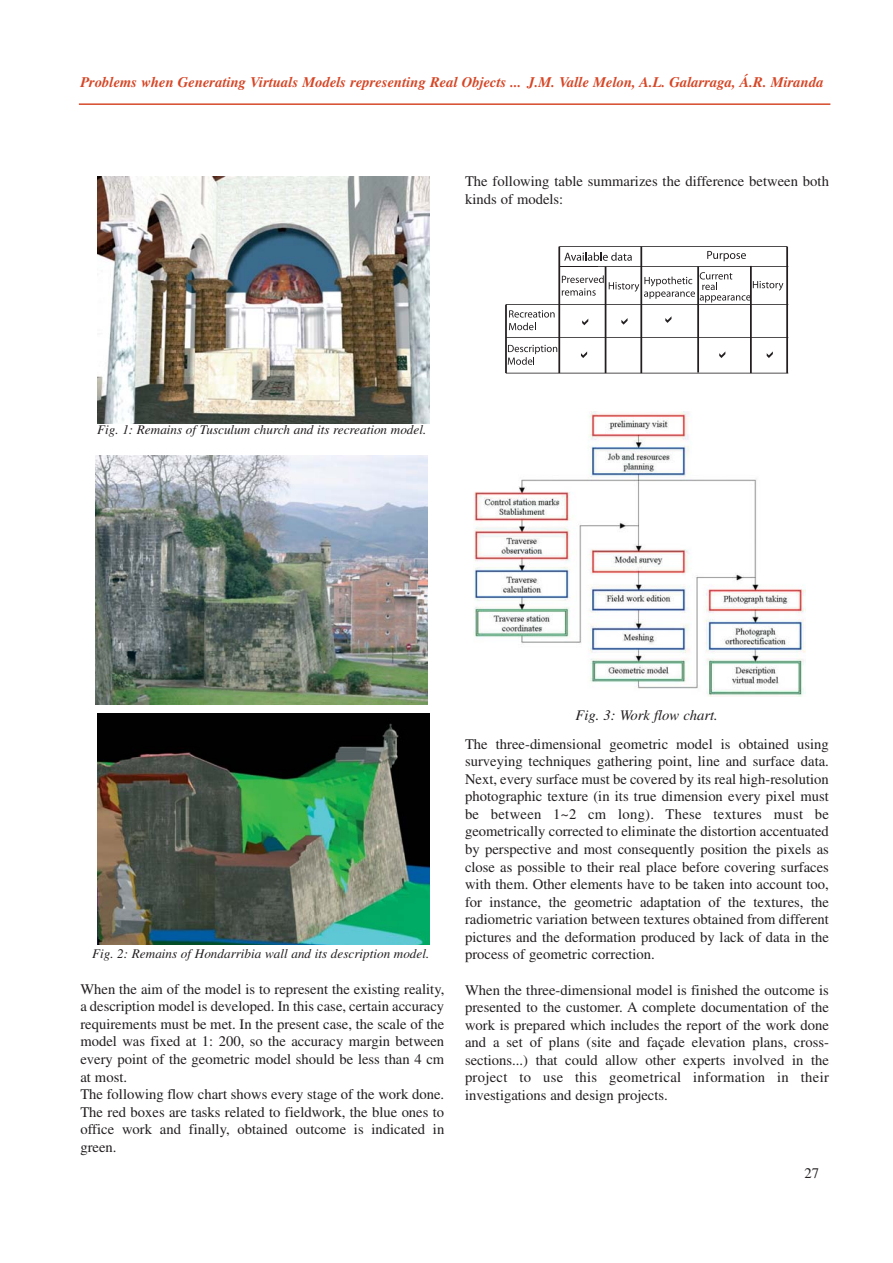
<style>
.page{position:relative;width:893px;height:1263px;background:#fff}
.page>*{position:absolute;margin:0;border:0;box-sizing:border-box;transform-origin:0 0}
.t1{font:14.7px/17.5px "Times";color:#231f20}
.t2{font:italic 700 14.7px "Times";color:#d64626}
.t3{font:italic 14.7px "Times";color:#231f20}
.t4{font:italic 13.2px "Times";color:#231f20}
</style>
<div class="page">
<hr style="left:79px;top:103px;width:751px;height:2px;background:#d64626">
<img style="left:95px;top:455px;width:332px;height:249px">
<img style="left:97px;top:177px;width:332px;height:247px">
<img style="left:98px;top:714px;width:332px;height:231px">
<hr style="left:506px;top:304px;width:282px;height:1px;background:#231f20">
<hr style="left:506px;top:337px;width:282px;height:1px;background:#231f20">
<hr style="left:506px;top:373px;width:282px;height:1px;background:#231f20">
<hr style="left:559px;top:247px;width:1px;height:126px;background:#231f20">
<hr style="left:605px;top:267px;width:1px;height:106px;background:#231f20">
<hr style="left:641px;top:247px;width:1px;height:126px;background:#231f20">
<hr style="left:697px;top:267px;width:2px;height:106px;background:#231f20">
<hr style="left:750px;top:266px;width:1px;height:107px;background:#231f20">
<hr style="left:559px;top:266px;width:229px;height:1px;background:#231f20">
<svg style="left:564px;top:252px;width:68px;height:9px"></svg>
<svg style="left:707px;top:251px;width:39px;height:10px"></svg>
<svg style="left:562px;top:272px;width:221px;height:31px"></svg>
<svg style="left:509px;top:310px;width:46px;height:20px"></svg>
<svg style="left:508px;top:345px;width:49px;height:20px"></svg>
<svg style="left:582px;top:319px;width:6px;height:6px"></svg>
<svg style="left:581px;top:351px;width:6px;height:7px"></svg>
<svg style="left:621px;top:318px;width:6px;height:7px"></svg>
<svg style="left:665px;top:317px;width:6px;height:6px"></svg>
<svg style="left:719px;top:352px;width:6px;height:6px"></svg>
<svg style="left:767px;top:351px;width:6px;height:7px"></svg>
<hr style="left:786px;top:247px;width:2px;height:126px;background:#231f20">
<hr style="left:505px;top:305px;width:1px;height:68px;background:#231f20">
<hr style="left:559px;top:246px;width:228px;height:1px;background:#231f20">
<img style="left:473px;top:412px;width:332px;height:285px">
<p class="t2" style="left:80px;top:76px;width:745px">Problems when Generating Virtuals Models representing Real Objects ... J.M. Valle Melon, A.L. Galarraga, Á.R. Miranda</p>
<p class="t1" style="left:465px;top:174px;width:365px">The following table summarizes the difference between both kinds of models:</p>
<p class="t4" style="left:97px;top:425px;width:331px">Fig. 1: Remains of Tusculum church and its recreation model.</p>
<p class="t4" style="left:92px;top:949px;width:339px">Fig. 2: Remains of Hondarribia wall and its description model.</p>
<p class="t1" style="left:80px;top:981px;width:365px">When the aim of the model is to represent the existing reality, a description model is developed. In this case, certain accuracy requirements must be met. In the present case, the scale of the model was fixed at 1: 200, so the accuracy margin between every point of the geometric model should be less than 4 cm at most.<br>The following flow chart shows every stage of the work done.<br>The red boxes are tasks related to fieldwork, the blue ones to office work and finally, obtained outcome is indicated in green.</p>
<p class="t3" style="left:575px;top:709px;width:144px">Fig. 3: Work flow chart.</p>
<p class="t1" style="left:465px;top:736px;width:365px;text-align:justify">The three-dimensional geometric model is obtained using surveying techniques gathering point, line and surface data.<br>Next, every surface must be covered by its real high-resolution photographic texture (in its true dimension every pixel must be between 1~2 cm long). These textures must be geometrically corrected to eliminate the distortion accentuated by perspective and most consequently position the pixels as close as possible to their real place before covering surfaces with them. Other elements have to be taken into account too, for instance, the geometric adaptation of the textures, the radiometric variation between textures obtained from different pictures and the deformation produced by lack of data in the process of geometric correction.</p>
<p class="t1" style="left:465px;top:982px;width:365px;text-align:justify">When the three-dimensional model is finished the outcome is presented to the customer. A complete documentation of the work is prepared which includes the report of the work done and a set of plans (site and façade elevation plans, cross&shy;sections...) that could allow other experts involved in the project to use this geometrical information in their investigations and design projects.</p>
<p class="t1" style="left:804px;top:1165px;width:16px">27</p>
</div>
